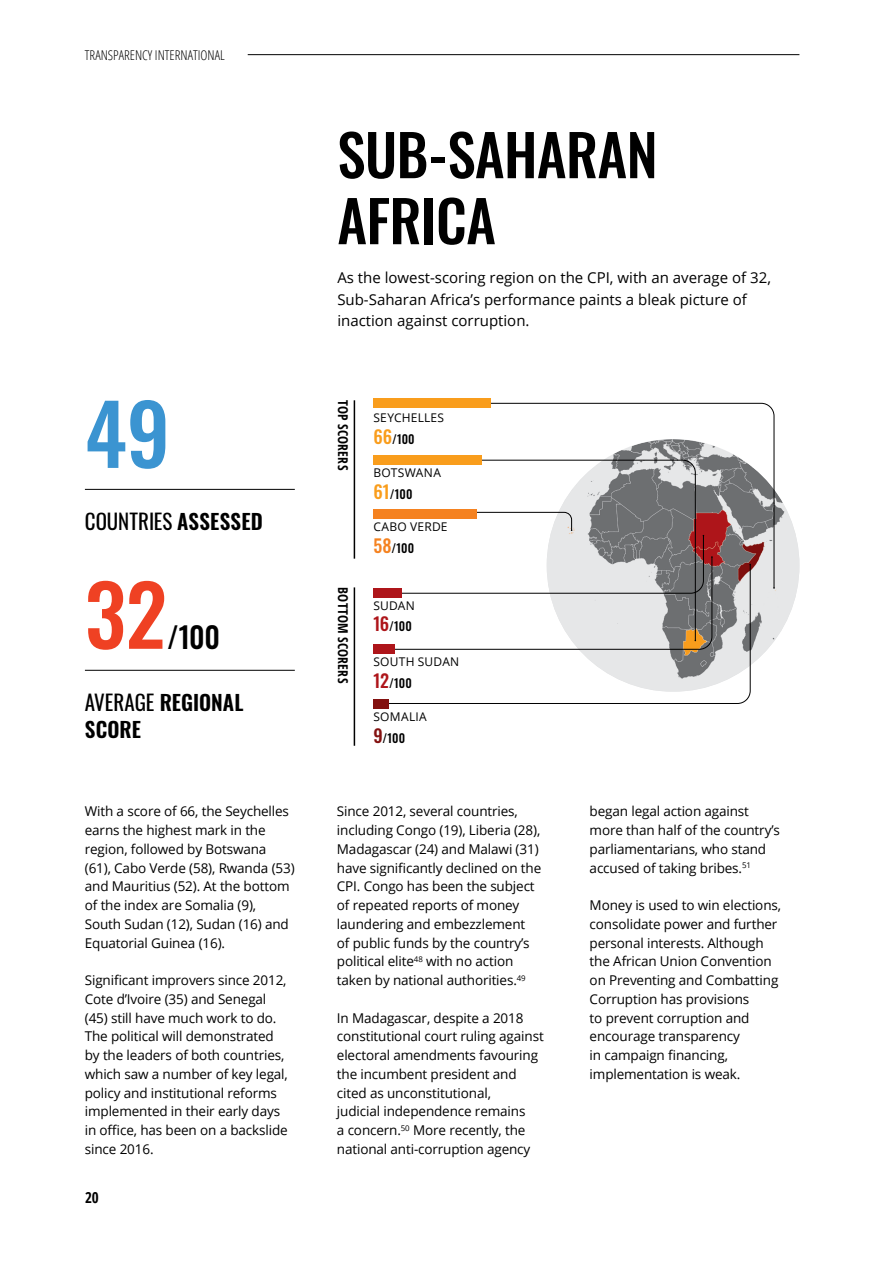
<style>
.page{position:relative;width:893px;height:1263px;background:#fff}
.page>*{position:absolute;margin:0;border:0;box-sizing:border-box;transform-origin:0 0}
.t1{font:500 82.95px "Oswald";color:#3b94d1}
.t2{font:500 82.95px "Oswald";color:#ef4123}
.t3{font:500 57px/66px "Oswald";letter-spacing:-.01em;color:#000}
.t4{font:500 29.1px "Oswald";color:#000}
.t5{font:600 21px/27px "Oswald";color:#000}
.t6{font:21px "Oswald";color:#000}
.t7{font:15px/21.8px "Open Sans";color:#000}
.t8{font:700 15px "Open Sans Condensed";color:#000}
.t9{font:13.5px/18.8px "Open Sans";letter-spacing:-.01em;color:#000}
.t10{font:300 condensed 13.5px "Open Sans";color:#000}
.t11{font:700 13.5px "Open Sans Condensed";letter-spacing:.015em;color:#000}
.t12{font:12px "Open Sans";letter-spacing:.02em;color:#000}
.t13{font:500 12px "Oswald";color:#000}
.s1{font-weight:600}
.s2{font-weight:400}
.s3{font-size:18px;color:#f99d1c}
.s4{font-size:18px;color:#f58220}
.s5{font-size:18px;color:#ae151a}
.s6{font-size:18px;color:#831110}
</style>
<div class="page">
<img style="left:547px;top:439px;width:252px;height:253px;border-radius:126px">
<hr style="left:85px;top:489px;width:210px;height:1px;background:#000">
<hr style="left:85px;top:670px;width:210px;height:1px;background:#000">
<svg style="left:482px;top:403px;width:292px;height:185px"></svg>
<svg style="left:476px;top:460px;width:220px;height:52px"></svg>
<svg style="left:389px;top:564px;width:362px;height:140px"></svg>
<svg style="left:387px;top:512px;width:326px;height:138px"></svg>
<hr style="left:354px;top:400px;width:1px;height:159px;background:#000">
<hr style="left:354px;top:587px;width:1px;height:159px;background:#000">
<div style="left:373px;top:398px;width:118px;height:10px;background:#f99d1c"></div>
<div style="left:373px;top:455px;width:109px;height:10px;background:#f99d1c"></div>
<div style="left:373px;top:509px;width:103px;height:9px;background:#f58220"></div>
<div style="left:373px;top:589px;width:29px;height:9px;background:#ae151a"></div>
<div style="left:373px;top:645px;width:22px;height:9px;background:#ae151a"></div>
<div style="left:373px;top:699px;width:16px;height:9px;background:#831110"></div>
<hr style="left:248px;top:54px;width:551px;height:1px;background:#000">
<p class="t10" style="left:85px;top:46px;width:141px">TRANSPARENCY INTERNATIONAL</p>
<h1 class="t1" style="left:85px;top:391px;width:87px">49</h1>
<h3 class="t6" style="left:85px;top:502px;width:179px">COUNTRIES <span class="s1">ASSESSED</span></h3>
<h1 class="t2" style="left:85px;top:572px;width:83px">32</h1>
<h3 class="t4" style="left:167px;top:622px;width:55px">/100</h3>
<h3 class="t5" style="left:85px;top:690px;width:160px"><span class="s2">AVERAGE</span> REGIONAL<br>SCORE</h3>
<p class="t9" style="left:85px;top:802px;width:211px">With a score of 66, the Seychelles earns the highest mark in the region, followed by Botswana (61), Cabo Verde (58), Rwanda (53) and Mauritius (52). At the bottom of the index are Somalia (9),<br>South Sudan (12), Sudan (16) and<br>Equatorial Guinea (16).</p>
<p class="t9" style="left:85px;top:970px;width:205px">Significant improvers since 2012,<br>Cote d’Ivoire (35) and Senegal (45) still have much work to do.<br>The political will demonstrated by the leaders of both countries, which saw a number of key legal, policy and institutional reforms implemented in their early days in office, has been on a backslide since 2016.</p>
<p class="t8" style="left:85px;top:1187px;width:15px">20</p>
<h2 class="t3" style="left:337px;top:126px;width:322px">SUB-SAHARAN<br>AFRICA</h2>
<p class="t7" style="left:337px;top:266px;width:435px">As the lowest-scoring region on the CPI, with an average of 32,<br>Sub-Saharan Africa’s performance paints a bleak picture of inaction against corruption.</p>
<p class="t11" style="left:352px;top:400px;width:72px;rotate:90deg">TOP SCORERS</p>
<p class="t11" style="left:352px;top:587px;width:97px;rotate:90deg">BOTTOM SCORERS</p>
<p class="t12" style="left:373px;top:409px;width:72px">SEYCHELLES</p>
<p class="t13" style="left:373px;top:433px;width:43px"><span class="s3">66</span>/100</p>
<p class="t13" style="left:373px;top:487px;width:40px"><span class="s3">61</span>/100</p>
<p class="t13" style="left:373px;top:541px;width:42px"><span class="s4">58</span>/100</p>
<p class="t12" style="left:373px;top:464px;width:69px">BOTSWANA</p>
<p class="t12" style="left:373px;top:519px;width:76px">CABO VERDE</p>
<p class="t12" style="left:373px;top:597px;width:43px">SUDAN</p>
<p class="t13" style="left:373px;top:620px;width:40px"><span class="s5">16</span>/100</p>
<p class="t12" style="left:373px;top:653px;width:87px">SOUTH SUDAN</p>
<p class="t13" style="left:373px;top:677px;width:40px"><span class="s5">12</span>/100</p>
<p class="t13" style="left:373px;top:732px;width:33px"><span class="s6">9</span>/100</p>
<p class="t12" style="left:373px;top:708px;width:55px">SOMALIA</p>
<p class="t9" style="left:337px;top:802px;width:206px">Since 2012, several countries, including Congo (19), Liberia (28),<br>Madagascar (24) and Malawi (31) have significantly declined on the<br>CPI. Congo has been the subject of repeated reports of money laundering and embezzlement<br>of public funds by the country’s political elite<sup>48</sup> with no action taken by national authorities.<sup>49</sup></p>
<p class="t9" style="left:337px;top:1008px;width:208px">In Madagascar, despite a 2018 constitutional court ruling against electoral amendments favouring the incumbent president and cited as unconstitutional,<br>judicial independence remains<br>a concern.<sup>50</sup> More recently, the national anti-corruption agency</p>
<p class="t9" style="left:590px;top:802px;width:192px">began legal action against more than half of the country’s parliamentarians, who stand accused of taking bribes.<sup>51</sup></p>
<p class="t9" style="left:590px;top:895px;width:193px">Money is used to win elections, consolidate power and further personal interests. Although the African Union Convention on Preventing and Combatting<br>Corruption has provisions<br>to prevent corruption and encourage transparency<br>in campaign financing, implementation is weak.</p>
</div>
